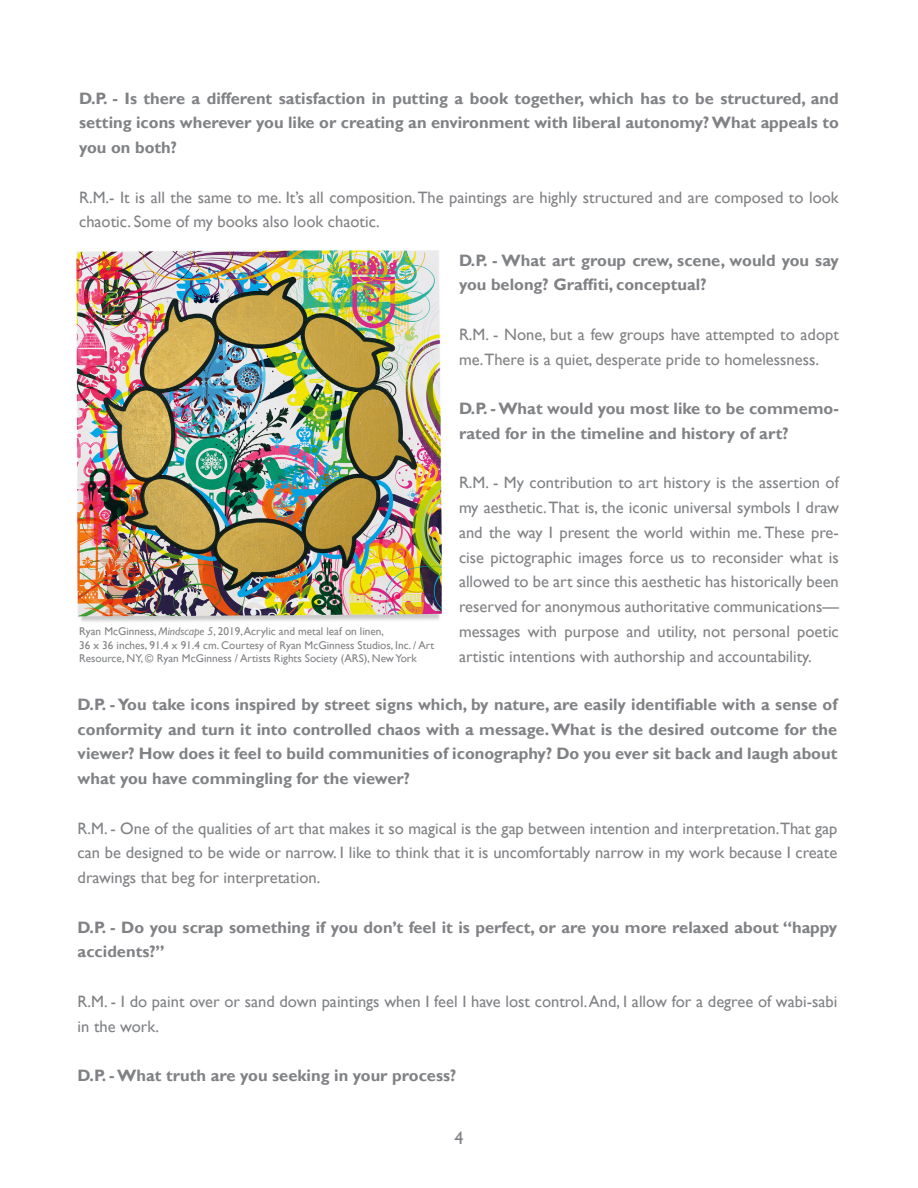
<style>
.page{position:relative;width:918px;height:1188px;background:#fff}
.page>*{position:absolute;margin:0;border:0;box-sizing:border-box;transform-origin:0 0}
.t1{font:18px "Gill Sans";color:#808285}
.t2{font:16.5px/24.8px "Gill Sans";color:#808285}
.t3{font:700 16.5px/24.8px "Gill Sans";color:#808285}
.t4{font:11.25px/13.5px "Gill Sans";color:#808285}
.s1{font-style:italic}
</style>
<div class="page">
<img style="left:76px;top:250px;width:366px;height:372px">
<p class="t3" style="left:79px;top:86px;width:761px;text-align:justify">D.P. - Is there a different satisfaction in putting a book together, which has to be structured, and setting icons wherever you like or creating an environment with liberal autonomy? What appeals to you on both?</p>
<p class="t2" style="left:79px;top:185px;width:761px">R.M.- It is all the same to me. It’s all composition. The paintings are highly structured and are composed to look chaotic. Some of my books also look chaotic.</p>
<p class="t4" style="left:79px;top:625px;width:306px">Ryan McGinness, <span class="s1">Mindscape 5</span>, 2019, Acrylic and metal leaf on linen,</p>
<p class="t4" style="left:79px;top:638px;width:357px">36 x 36 inches, 91.4 x 91.4 cm. Courtesy of Ryan McGinness Studios, Inc. / Art<br>Resource, NY, © Ryan McGinness / Artists Rights Society (ARS), New York</p>
<p class="t3" style="left:459px;top:248px;width:381px">D.P. - What art group crew, scene, would you say you belong? Graffiti, conceptual?</p>
<p class="t2" style="left:459px;top:322px;width:381px">R.M. - None, but a few groups have attempted to adopt me.There is a quiet, desperate pride to homelessness.</p>
<p class="t3" style="left:459px;top:397px;width:381px">D.P. - What would you most like to be commemo&shy;rated for in the timeline and history of art?</p>
<p class="t2" style="left:459px;top:471px;width:381px;text-align:justify">R.M. - My contribution to art history is the assertion of my aesthetic. That is, the iconic universal symbols I draw and the way I present the world within me. These pre&shy;cise pictographic images force us to reconsider what is allowed to be art since this aesthetic has historically been reserved for anonymous authoritative communications— messages with purpose and utility, not personal poetic artistic intentions with authorship and accountability.</p>
<p class="t3" style="left:78px;top:692px;width:761px;text-align:justify">D.P. - You take icons inspired by street signs which, by nature, are easily identifiable with a sense of conformity and turn it into controlled chaos with a message. What is the desired outcome for the viewer? How does it feel to build communities of iconography? Do you ever sit back and laugh about what you have commingling for the viewer?</p>
<p class="t2" style="left:78px;top:816px;width:761px;text-align:justify">R.M. - One of the qualities of art that makes it so magical is the gap between intention and interpretation.That gap can be designed to be wide or narrow. I like to think that it is uncomfortably narrow in my work because I create drawings that beg for interpretation.</p>
<p class="t3" style="left:78px;top:915px;width:761px">D.P. - Do you scrap something if you don’t feel it is perfect, or are you more relaxed about “happy accidents?”</p>
<p class="t2" style="left:78px;top:989px;width:761px">R.M. - I do paint over or sand down paintings when I feel I have lost control. And, I allow for a degree of wabi-sabi in the work.</p>
<p class="t3" style="left:78px;top:1064px;width:380px">D.P. - What truth are you seeking in your process?</p>
<p class="t1" style="left:454px;top:1128px;width:10px">4</p>
</div>
